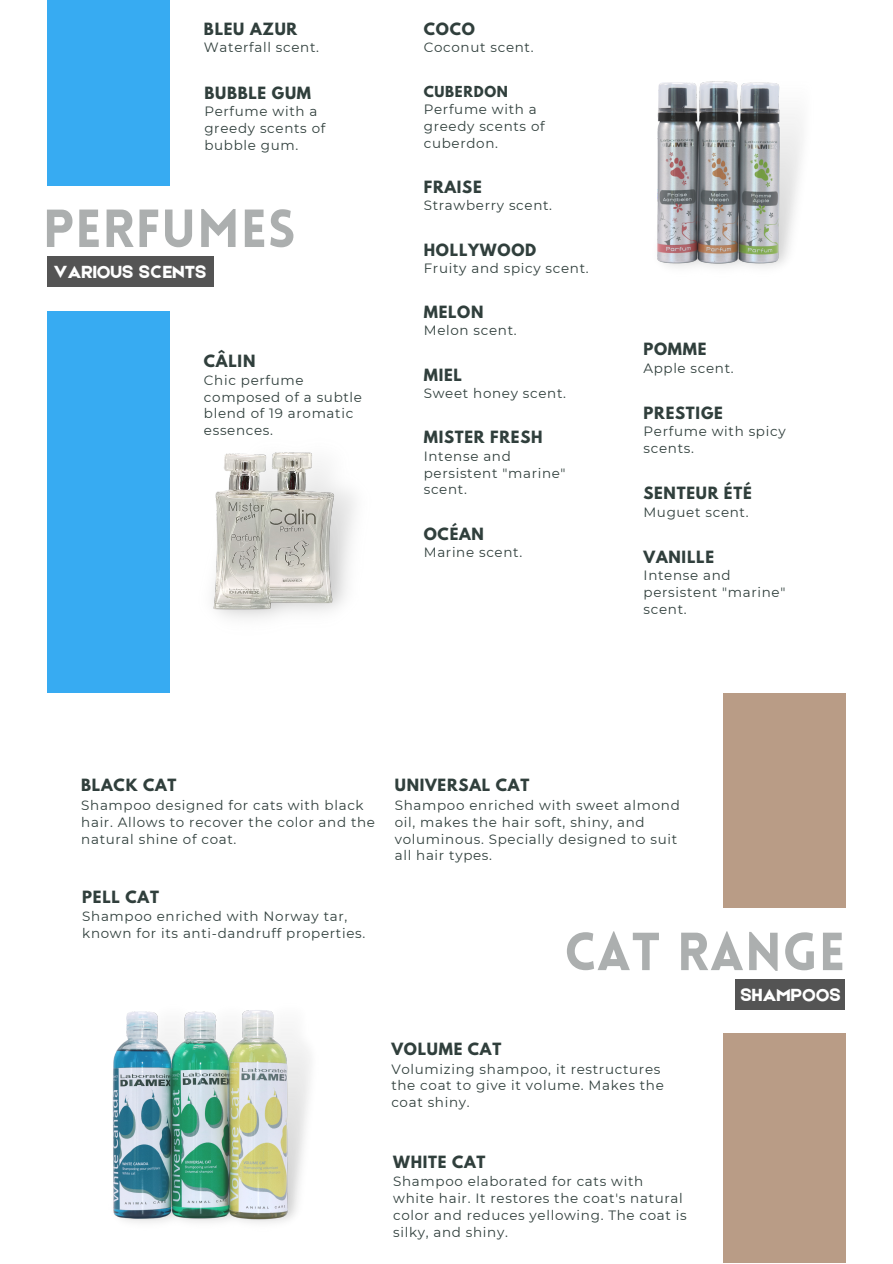
<style>
.page{position:relative;width:893px;height:1264px;background:#fff}
.page>*{position:absolute;margin:0;border:0;box-sizing:border-box;transform-origin:0 0}
.t1{font:900 52.35px "Lovelo";letter-spacing:.015em;color:#acafaf}
.t2{font:18.75px "Etna";letter-spacing:.015em;color:#fff}
.t3{font:700 15px "League Spartan";letter-spacing:.05em;color:#303f3c}
.t4{font:13.5px/16.8px "Montserrat";letter-spacing:.05em;color:#303f3c}
.t5{font:700 13.5px "League Spartan";letter-spacing:.05em;color:#303f3c}
</style>
<div class="page">
<div style="left:47px;top:0;width:122px;height:186px;background:#37abf2"></div>
<div style="left:722px;top:693px;width:123px;height:215px;background:#b99c86"></div>
<div style="left:722px;top:1033px;width:123px;height:229px;background:#b99c86"></div>
<div style="left:47px;top:256px;width:166px;height:30px;background:#545454"></div>
<div style="left:735px;top:979px;width:109px;height:30px;background:#545454"></div>
<img style="left:657px;top:81px;width:145px;height:187px">
<img style="left:213px;top:452px;width:142px;height:167px">
<img style="left:112px;top:1010px;width:198px;height:213px">
<div style="left:47px;top:311px;width:122px;height:381px;background:#37abf2"></div>
<p class="t3" style="left:204px;top:22px;width:95px">BLEU AZUR</p>
<p class="t4" style="left:204px;top:39px;width:117px">Waterfall scent.</p>
<p class="t3" style="left:204px;top:85px;width:108px">BUBBLE GUM</p>
<p class="t4" style="left:204px;top:103px;width:122px">Perfume with a greedy scents of bubble gum.</p>
<h1 class="t1" style="left:43px;top:208px;width:254px">PERFUMES</h1>
<h2 class="t2" style="left:53px;top:258px;width:155px">VARIOUS SCENTS</h2>
<p class="t3" style="left:204px;top:354px;width:53px">CÂLIN</p>
<p class="t4" style="left:204px;top:371px;width:160px">Chic perfume composed of a subtle blend of 19 aromatic essences.</p>
<p class="t3" style="left:424px;top:22px;width:52px">COCO</p>
<p class="t4" style="left:424px;top:39px;width:111px">Coconut scent.</p>
<p class="t5" style="left:424px;top:84px;width:86px">CUBERDON</p>
<p class="t4" style="left:424px;top:101px;width:122px">Perfume with a greedy scents of cuberdon.</p>
<p class="t3" style="left:424px;top:179px;width:59px">FRAISE</p>
<p class="t4" style="left:424px;top:197px;width:130px">Strawberry scent.</p>
<p class="t3" style="left:424px;top:242px;width:114px">HOLLYWOOD</p>
<p class="t4" style="left:424px;top:259px;width:166px">Fruity and spicy scent.</p>
<p class="t3" style="left:424px;top:305px;width:61px">MELON</p>
<p class="t4" style="left:424px;top:322px;width:94px">Melon scent.</p>
<p class="t3" style="left:424px;top:367px;width:40px">MIEL</p>
<p class="t4" style="left:424px;top:385px;width:144px">Sweet honey scent.</p>
<p class="t3" style="left:424px;top:430px;width:120px">MISTER FRESH</p>
<p class="t4" style="left:424px;top:447px;width:143px">Intense and persistent "marine" scent.</p>
<p class="t3" style="left:424px;top:526px;width:62px">OCÉAN</p>
<p class="t4" style="left:424px;top:543px;width:100px">Marine scent.</p>
<p class="t3" style="left:643px;top:342px;width:65px">POMME</p>
<p class="t4" style="left:643px;top:359px;width:92px">Apple scent.</p>
<p class="t3" style="left:643px;top:405px;width:81px">PRESTIGE</p>
<p class="t4" style="left:643px;top:423px;width:143px">Perfume with spicy scents.</p>
<p class="t3" style="left:643px;top:486px;width:110px">SENTEUR ÉTÉ</p>
<p class="t4" style="left:643px;top:503px;width:107px">Muguet scent.</p>
<p class="t3" style="left:643px;top:549px;width:72px">VANILLE</p>
<p class="t4" style="left:643px;top:567px;width:143px">Intense and persistent "marine" scent.</p>
<p class="t3" style="left:81px;top:778px;width:97px">BLACK CAT</p>
<p class="t4" style="left:81px;top:796px;width:295px">Shampoo designed for cats with black hair. Allows to recover the color and the natural shine of coat.</p>
<p class="t3" style="left:82px;top:889px;width:78px">PELL CAT</p>
<p class="t4" style="left:82px;top:908px;width:284px">Shampoo enriched with Norway tar, known for its anti-dandruff properties.</p>
<p class="t3" style="left:395px;top:778px;width:136px">UNIVERSAL CAT</p>
<p class="t4" style="left:395px;top:796px;width:286px">Shampoo enriched with sweet almond oil, makes the hair soft, shiny, and voluminous. Specially designed to suit all hair types.</p>
<h1 class="t1" style="left:564px;top:930px;width:282px">CAT RANGE</h1>
<p class="t3" style="left:391px;top:1041px;width:111px">VOLUME CAT</p>
<p class="t4" style="left:391px;top:1060px;width:274px">Volumizing shampoo, it restructures the coat to give it volume. Makes the coat shiny.</p>
<h2 class="t2" style="left:740px;top:981px;width:102px">SHAMPOOS</h2>
<p class="t3" style="left:393px;top:1154px;width:94px">WHITE CAT</p>
<p class="t4" style="left:393px;top:1173px;width:295px">Shampoo elaborated for cats with white hair. It restores the coat's natural color and reduces yellowing. The coat is silky, and shiny.</p>
</div>
